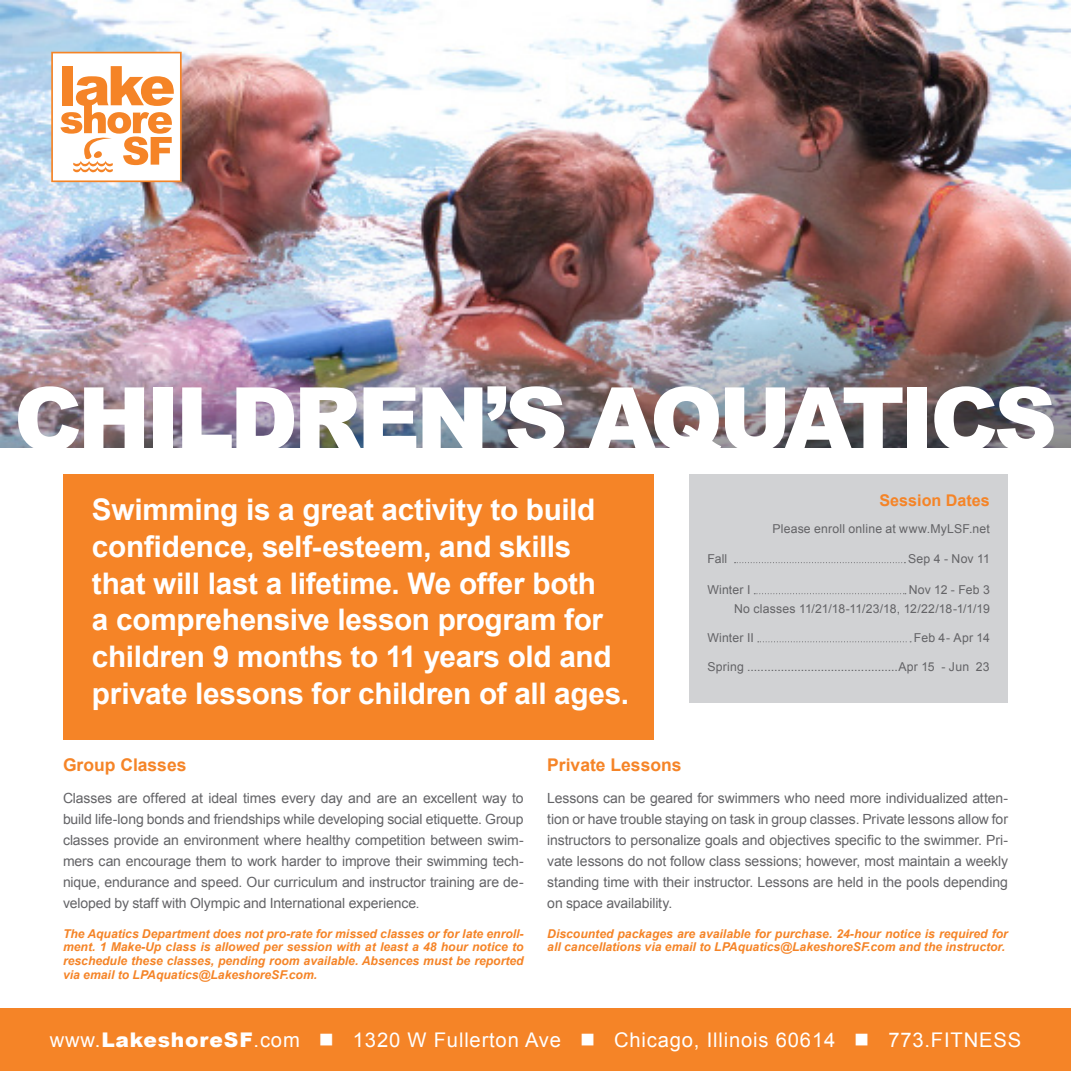
<style>
.page{position:relative;width:1071px;height:1071px;background:#fff}
.page>*{position:absolute;margin:0;border:0;box-sizing:border-box;transform-origin:0 0}
.t1{font:900 87.5px "Arial";letter-spacing:-.05em;color:#fff}
.t2{font:700 29.75px/36.8px "Arial";letter-spacing:-.01em;color:#fff}
.t3{font:20.12px "Arial";letter-spacing:.04em;color:#fff}
.t4{font:700 17.5px "Arial";color:#f58427}
.t5{font:700 16.1px "Arial";color:#f58427}
.t6{font:14px/21px "Arial";letter-spacing:-.01em;color:#636366;text-align:justify}
.t7{font:12.25px "Arial";letter-spacing:.015em;color:#636366}
.t8{font:italic 700 12.08px/13.7px "Arial";color:#f58427;text-align:justify}
.s1{font-size:12.95px}
.s2{font-weight:900}
</style>
<div class="page">
<div style="left:0;top:1008px;width:1071px;height:63px;background:#f58427"></div>
<div style="left:63px;top:475px;width:591px;height:265px;background:#f58427"></div>
<div style="left:689px;top:475px;width:319px;height:228px;background:#d1d2d4"></div>
<svg style="left:735px;top:562px;width:170px;height:1px"></svg>
<svg style="left:754px;top:593px;width:152px;height:1px"></svg>
<svg style="left:758px;top:641px;width:153px;height:1px"></svg>
<img style="left:0;top:0;width:1071px;height:447px">
<svg style="left:51px;top:52px;width:131px;height:130px"></svg>
<p class="t1" style="left:14px;top:355px;width:1045px">CHILDREN’S AQUATICS</p>
<p class="t2" style="left:92px;top:492px;width:539px">Swimming is a great activity to build confidence, self-esteem, and skills that will last a lifetime. We offer both<br>a comprehensive lesson program for children 9 months to 11 years old and private lessons for children of all ages.</p>
<p class="t5" style="left:879px;top:489px;width:112px">Session Dates</p>
<p class="t7" style="left:772px;top:521px;width:219px">Please enroll online at www.MyLSF.net</p>
<p class="t7" style="left:707px;top:550px;width:21px">Fall</p>
<p class="t7" style="left:908px;top:550px;width:83px">Sep 4 - Nov 11</p>
<p class="t7" style="left:707px;top:581px;width:45px">Winter I</p>
<p class="t7" style="left:909px;top:581px;width:83px">Nov 12 - Feb 3</p>
<p class="t7" style="left:734px;top:600px;width:257px">No classes 11/21/18-11/23/18, 12/22/18-1/1/19</p>
<p class="t7" style="left:707px;top:630px;width:48px">Winter II</p>
<p class="t7" style="left:914px;top:630px;width:77px">Feb 4- Apr 14</p>
<p class="t7" style="left:707px;top:659px;width:284px">Spring .............................................Apr 15 - Jun 23</p>
<p class="t4" style="left:63px;top:753px;width:125px">Group Classes</p>
<p class="t6" style="left:63px;top:788px;width:462px">Classes are offered at ideal times every day and are an excellent way to build life-long bonds and friendships while developing social etiquette. Group classes provide an environment where healthy competition between swim&shy;mers can encourage them to work harder to improve their swimming tech&shy;nique, endurance and speed. Our curriculum and instructor training are de&shy;veloped by staff with Olympic and International experience<span class="s1">.</span></p>
<p class="t8" style="left:63px;top:927px;width:462px">The Aquatics Department does not pro-rate for missed classes or for late enroll&shy;ment. 1 Make-Up class is allowed per session with at least a 48 hour notice to reschedule these classes, pending room available. Absences must be reported via email to LPAquatics@LakeshoreSF.com.</p>
<p class="t4" style="left:547px;top:753px;width:136px">Private Lessons</p>
<p class="t6" style="left:547px;top:788px;width:462px">Lessons can be geared for swimmers who need more individualized atten&shy;tion or have trouble staying on task in group classes. Private lessons allow for instructors to personalize goals and objectives specific to the swimmer. Pri&shy;vate lessons do not follow class sessions; however, most maintain a weekly standing time with their instructor. Lessons are held in the pools depending on space availability.</p>
<p class="t8" style="left:547px;top:927px;width:462px">Discounted packages are available for purchase. 24-hour notice is required for all cancellations via email to LPAquatics@LakeshoreSF.com and the instructor.</p>
<p class="t3" style="left:50px;top:1027px;width:973px">www.<span class="s2">LakeshoreSF</span>.com ■ 1320 W Fullerton Ave ■ Chicago, Illinois 60614 ■ 773.FITNESS</p>
</div>
